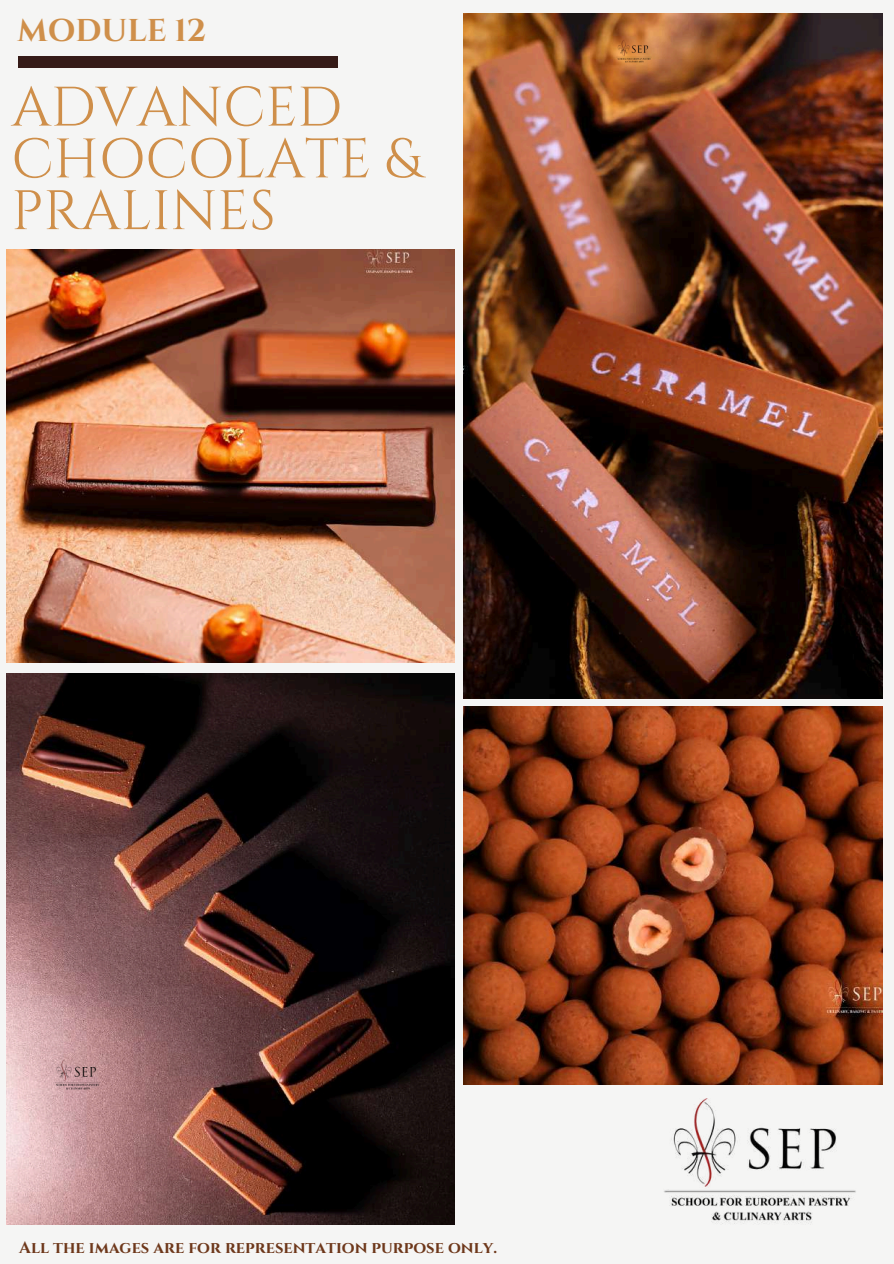
<style>
.page{position:relative;width:894px;height:1264px;background:#fff}
.page>*{position:absolute;margin:0;border:0;box-sizing:border-box;transform-origin:0 0}
.t1{font:55.5px/51.8px "Cinzel";color:#cf8f4a}
.t2{font:700 31.5px "Cinzel";color:#cf8f4a}
.t3{font:700 16.5px "Cinzel";color:#6e381b}
</style>
<div class="page">
<div style="left:0;top:0;width:893px;height:1263px;background:#f5f5f4"></div>
<div style="left:18px;top:56px;width:319px;height:11px;background:#361b18"></div>
<img style="left:664px;top:1098px;width:192px;height:126px">
<img style="left:7px;top:673px;width:448px;height:551px">
<img style="left:463px;top:13px;width:419px;height:686px">
<img style="left:7px;top:250px;width:448px;height:412px">
<img style="left:463px;top:706px;width:419px;height:378px">
<img style="left:616px;top:32px;width:35px;height:35px">
<img style="left:54px;top:1049px;width:47px;height:47px">
<h2 class="t2" style="left:18px;top:10px;width:190px">MODULE 12</h2>
<h1 class="t1" style="left:11px;top:83px;width:411px">ADVANCED<br>CHOCOLATE &amp;<br>PRALINES</h1>
<p class="t3" style="left:19px;top:1236px;width:479px">All the images are for representation purpose only.</p>
</div>
